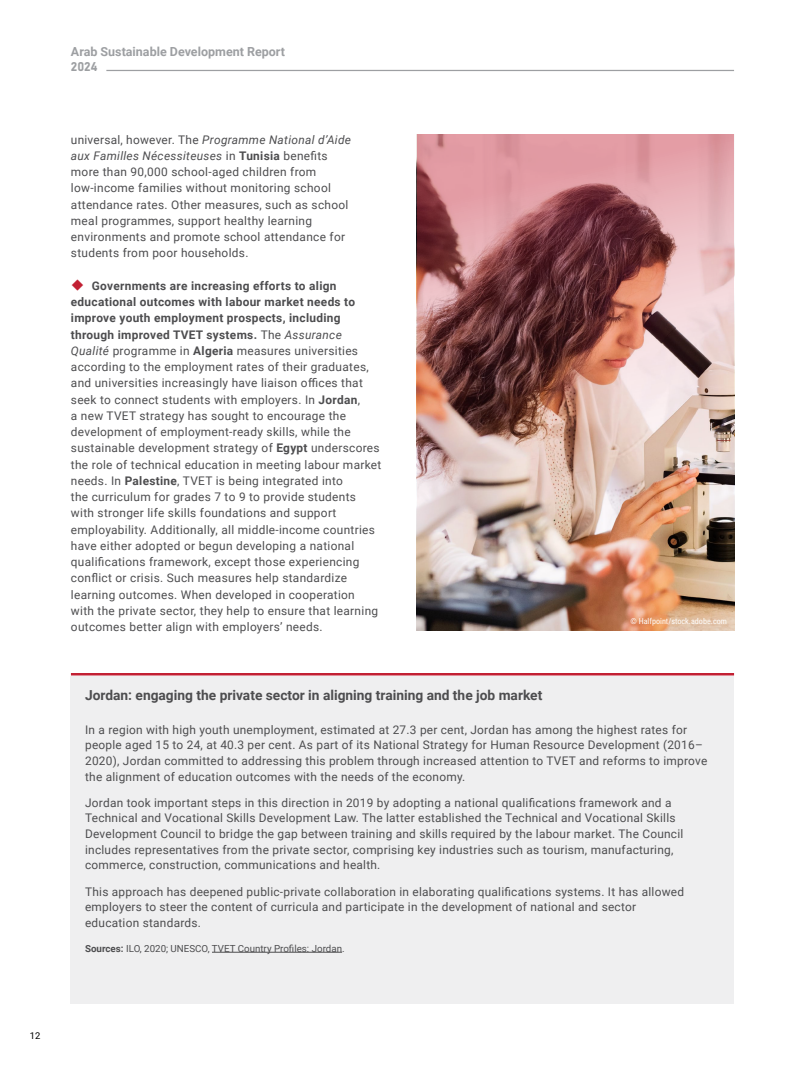
<style>
.page{position:relative;width:805px;height:1074px;background:#fff}
.page>*{position:absolute;margin:0;border:0;box-sizing:border-box;transform-origin:0 0}
.t1{font:700 13.75px "Roboto";color:#4d4d4f}
.t2{font:700 12.5px "Roboto";color:#9d9fa2}
.t3{font:12.5px "Bahnschrift";color:#9d9fa2}
.t4{font:11.88px/16.2px "Roboto";letter-spacing:.02em;color:#4d4d4f}
.t5{font:9.75px "Roboto";color:#4d4d4f}
.t6{font:9.38px "Roboto";color:#000}
.t7{font:8.12px "Roboto Condensed";color:#fff}
.s1{font-style:italic}
.s2{font-weight:700}
</style>
<div class="page">
<hr style="left:106px;top:70px;width:627px;height:1px;background:#9d9fa2">
<img style="left:417px;top:135px;width:316px;height:496px">
<div style="left:71px;top:676px;width:662px;height:327px;background:#efeff0"></div>
<hr style="left:71px;top:673px;width:662px;height:2px;background:#c22033">
<hr style="left:212px;top:952px;width:130px;height:1px;background:#4d4d4f">
<p class="t2" style="left:71px;top:43px;width:215px">Arab Sustainable Development Report</p>
<p class="t3" style="left:71px;top:59px;width:28px">2024</p>
<p class="t4" style="left:71px;top:131px;width:281px">universal, however. The <span class="s1">Programme National d’Aide aux Familles Nécessiteuses</span> in <span class="s2">Tunisia</span> benefits more than 90,000 school-aged children from low-income families without monitoring school attendance rates. Other measures, such as school meal programmes, support healthy learning environments and promote school attendance for students from poor households.</p>
<p class="t4" style="left:71px;top:277px;width:312px;text-indent:21px"><span class="s2">Governments are increasing efforts to align educational outcomes with labour market needs to improve youth employment prospects, including through improved TVET systems.</span> The <span class="s1">Assurance Qualité</span> programme in <span class="s2">Algeria</span> measures universities according to the employment rates of their graduates, and universities increasingly have liaison offices that seek to connect students with employers. In <span class="s2">Jordan</span>,<br>a new TVET strategy has sought to encourage the development of employment-ready skills, while the sustainable development strategy of <span class="s2">Egypt</span> underscores the role of technical education in meeting labour market needs. In <span class="s2">Palestine</span>, TVET is being integrated into<br>the curriculum for grades 7 to 9 to provide students with stronger life skills foundations and support employability. Additionally, all middle-income countries have either adopted or begun developing a national qualifications framework, except those experiencing conflict or crisis. Such measures help standardize learning outcomes. When developed in cooperation<br>with the private sector, they help to ensure that learning outcomes better align with employers’ needs.</p>
<p class="t7" style="left:630px;top:615px;width:98px">© Halfpoint/stock.adobe.com</p>
<p class="t1" style="left:85px;top:686px;width:458px">Jordan: engaging the private sector in aligning training and the job market</p>
<p class="t4" style="left:85px;top:721px;width:623px;line-height:15.6px">In a region with high youth unemployment, estimated at 27.3 per cent, Jordan has among the highest rates for people aged 15 to 24, at 40.3 per cent. As part of its National Strategy for Human Resource Development (2016– 2020), Jordan committed to addressing this problem through increased attention to TVET and reforms to improve the alignment of education outcomes with the needs of the economy.</p>
<p class="t4" style="left:85px;top:794px;width:599px;line-height:15.6px">Jordan took important steps in this direction in 2019 by adopting a national qualifications framework and a Technical and Vocational Skills Development Law. The latter established the Technical and Vocational Skills Development Council to bridge the gap between training and skills required by the labour market. The Council includes representatives from the private sector, comprising key industries such as tourism, manufacturing, commerce, construction, communications and health.</p>
<p class="t4" style="left:85px;top:883px;width:600px;line-height:15.6px">This approach has deepened public-private collaboration in elaborating qualifications systems. It has allowed employers to steer the content of curricula and participate in the development of national and sector education standards.</p>
<p class="t5" style="left:85px;top:941px;width:261px"><span class="s2">Sources:</span> ILO, 2020; UNESCO, TVET Country Profiles: Jordan.</p>
<p class="t6" style="left:30px;top:1028px;width:12px">12</p>
</div>
